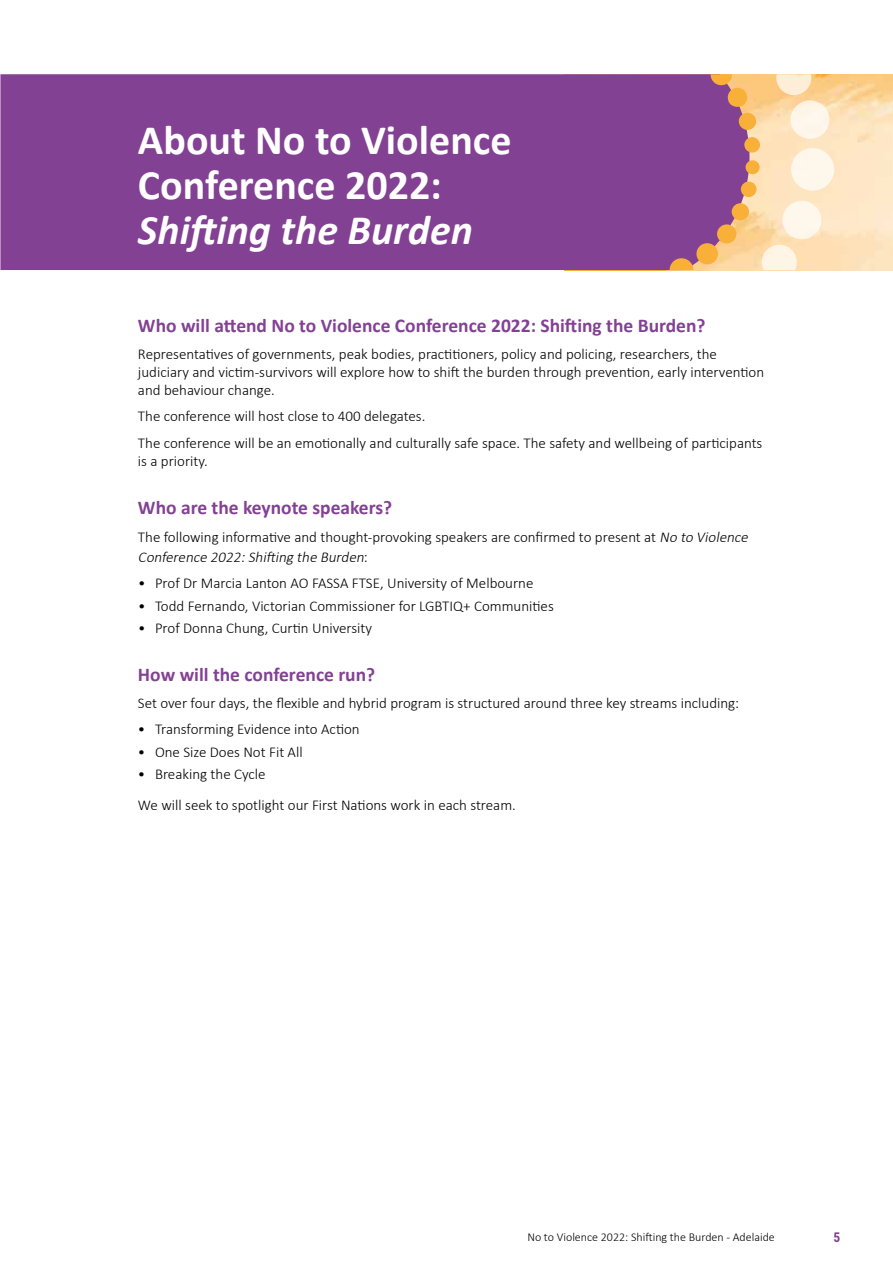
<style>
.page{position:relative;width:893px;height:1263px;background:#fff}
.page>*{position:absolute;margin:0;border:0;box-sizing:border-box;transform-origin:0 0}
.t1{font:700 42px/45px "Calibri";color:#fff}
.t2{font:italic 700 42px "Calibri";color:#fff}
.t3{font:700 19.5px "Calibri";color:#834194}
.t4{font:300 15px/18px "Calibri";color:#000}
.t5{font:700 13.5px "Roboto Condensed";color:#834194}
.t6{font:300 12px "Calibri";color:#000}
.s1{font-style:italic}
</style>
<div class="page">
<img style="left:749px;top:74px;width:143px;height:196px">
<div style="left:0;top:74px;width:749px;height:196px;background:#834194"></div>
<svg style="left:790px;top:147px;width:45px;height:45px;background:#fdf1df"></svg>
<svg style="left:776px;top:74px;width:54px;height:66px;background:#fce3bf"></svg>
<svg style="left:762px;top:200px;width:60px;height:70px;background:#fde9cb"></svg>
<svg style="left:710px;top:74px;width:37px;height:33px"></svg>
<div style="left:738px;top:112px;width:18px;height:18px;background:#f8b039;border-radius:50%"></div>
<div style="left:744px;top:137px;width:16px;height:16px;background:#f8b039;border-radius:50%"></div>
<div style="left:745px;top:160px;width:15px;height:14px;background:#f8b039;border-radius:50%"></div>
<svg style="left:670px;top:243px;width:48px;height:27px"></svg>
<div style="left:717px;top:224px;width:20px;height:20px;background:#f8b039;border-radius:50%"></div>
<div style="left:731px;top:203px;width:18px;height:18px;background:#f8b039;border-radius:50%"></div>
<div style="left:740px;top:181px;width:17px;height:16px;background:#f8b039;border-radius:50%"></div>
<h1 class="t1" style="left:138px;top:117px;width:375px">About No to Violence<br>Conference 2022:</h1>
<h1 class="t2" style="left:138px;top:203px;width:336px">Shifting the Burden</h1>
<h2 class="t3" style="left:138px;top:313px;width:569px">Who will attend No to Violence Conference 2022: Shifting the Burden?</h2>
<p class="t4" style="left:138px;top:344px;width:628px">Representatives of governments, peak bodies, practitioners, policy and policing, researchers, the judiciary and victim-survivors will explore how to shift the burden through prevention, early intervention and behaviour change.</p>
<p class="t4" style="left:138px;top:402px;width:626px;line-height:26.5px">The conference will host close to 400 delegates.<br>The conference will be an emotionally and culturally safe space. The safety and wellbeing of participants</p>
<p class="t4" style="left:138px;top:451px;width:71px">is a priority.</p>
<h2 class="t3" style="left:138px;top:495px;width:256px">Who are the keynote speakers?</h2>
<p class="t4" style="left:138px;top:527px;width:615px;line-height:19.5px">The following informative and thought-provoking speakers are confirmed to present at <span class="s1">No to Violence<br>Conference 2022: Shifting the Burden</span>:</p>
<p class="t4" style="left:138px;top:574px;width:397px">• Prof Dr Marcia Lanton AO FASSA FTSE, University of Melbourne</p>
<p class="t4" style="left:138px;top:596px;width:417px">• Todd Fernando, Victorian Commissioner for LGBTIQ+ Communities</p>
<p class="t4" style="left:138px;top:618px;width:236px">• Prof Donna Chung, Curtin University</p>
<h2 class="t3" style="left:138px;top:662px;width:239px">How will the conference run?</h2>
<p class="t4" style="left:138px;top:693px;width:603px">Set over four days, the flexible and hybrid program is structured around three key streams including:</p>
<p class="t4" style="left:138px;top:720px;width:223px">• Transforming Evidence into Action</p>
<p class="t4" style="left:138px;top:742px;width:166px">• One Size Does Not Fit All</p>
<p class="t4" style="left:138px;top:758px;width:379px;line-height:30.8px">• Breaking the Cycle<br>We will seek to spotlight our First Nations work in each stream.</p>
<p class="t6" style="left:527px;top:1229px;width:249px">No to Violence 2022: Shifting the Burden - Adelaide</p>
<p class="t5" style="left:833px;top:1227px;width:8px">5</p>
</div>
